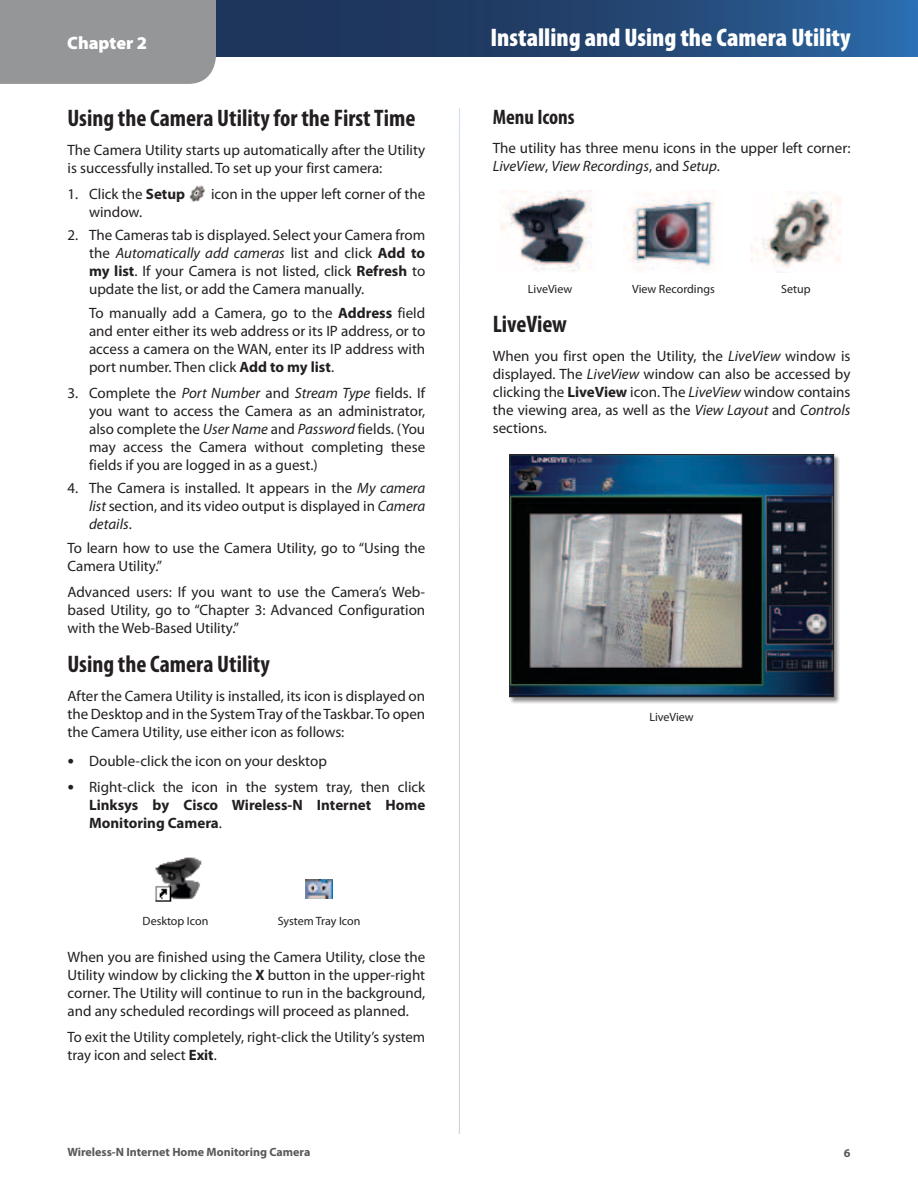
<style>
.page{position:relative;width:918px;height:1188px;background:#fff}
.page>*{position:absolute;margin:0;border:0;box-sizing:border-box;transform-origin:0 0}
.t1{font:900 condensed 25.5px "Myriad Pro";color:#fff}
.t2{font:700 condensed 24px "Myriad Pro";color:#231f20}
.t3{font:700 condensed 21px "Myriad Pro";color:#231f20}
.t4{font:900 18px "Myriad Pro";color:#fff}
.t5{font:15px/18px "Myriad Pro";color:#231f20;text-align:justify}
.t6{font:700 15px/18px "Myriad Pro";color:#231f20;text-align:justify}
.t7{font:12px "Myriad Pro";color:#231f20}
.t8{font:700 12px "Myriad Pro";color:#58595b}
.s1{font-weight:700}
.s2{font-style:italic}
.s3{font-family:"Helvetica Neue";font-weight:500;font-stretch:condensed;font-size:13.5px}
.s4{font-weight:400}
</style>
<div class="page">
<div style="left:0;top:0;width:216px;height:84px;background:#949698"></div>
<svg style="left:219px;top:3px;width:696px;height:51px;background:#224573"></svg>
<img style="left:189px;top:185px;width:16px;height:17px">
<img style="left:155px;top:857px;width:47px;height:45px">
<img style="left:306px;top:879px;width:27px;height:19px">
<img style="left:501px;top:191px;width:91px;height:81px">
<img style="left:630px;top:194px;width:84px;height:76px">
<img style="left:751px;top:191px;width:90px;height:81px">
<div style="left:509px;top:454px;width:332px;height:250px;background:#231f20;opacity:.5"></div>
<img style="left:511px;top:456px;width:321px;height:239px">
<div style="left:509px;top:454px;width:325px;height:243px;border:1px solid #231f20"></div>
<p class="t4" style="left:67px;top:32px;width:82px">Chapter 2</p>
<h1 class="t1" style="left:490px;top:21px;width:362px">Installing and Using the Camera Utility</h1>
<h2 class="t2" style="left:68px;top:103px;width:350px">Using the Camera Utility for the First Time</h2>
<p class="t5" style="left:68px;top:141px;width:359px">The Camera Utility starts up automatically after the Utility is successfully installed. To set up your first camera:</p>
<p class="t5" style="left:68px;top:185px;width:119px">1. Click the <span class="s1">Setup</span></p>
<p class="t5" style="left:211px;top:185px;width:216px">icon in the upper left corner of the</p>
<p class="t5" style="left:89px;top:203px;width:55px">window.</p>
<p class="t5" style="left:89px;top:227px;width:338px;text-indent:-22px">2. The Cameras tab is displayed. Select your Camera from the <span class="s2">Automatically add cameras</span> list and click <span class="s1">Add to my list</span>. If your Camera is not listed, click <span class="s1">Refresh</span> to update the list, or add the Camera manually.</p>
<p class="t5" style="left:89px;top:304px;width:338px">To manually add a Camera, go to the <span class="s1">Address</span> field and enter either its web address or its IP address, or to access a camera on the WAN, enter its IP address with port number. Then click <span class="s1">Add to my list</span>.</p>
<p class="t5" style="left:89px;top:384px;width:338px;text-indent:-22px">3. Complete the <span class="s2">Port Number</span> and <span class="s2">Stream Type</span> fields. If you want to access the Camera as an administrator, also complete the <span class="s2">User Name</span> and <span class="s2">Password</span> fields. (You may access the Camera without completing these fields if you are logged in as a guest.)</p>
<p class="t5" style="left:89px;top:479px;width:338px;text-indent:-22px">4. The Camera is installed. It appears in the <span class="s2">My camera list</span> section, and its video output is displayed in <span class="s2">Camera details</span>.</p>
<p class="t5" style="left:68px;top:539px;width:359px">To learn how to use the Camera Utility, go to “Using the<br>Camera Utility.”</p>
<p class="t5" style="left:68px;top:583px;width:359px">Advanced users: If you want to use the Camera’s Web&shy;based Utility, go to “Chapter 3: Advanced Configuration with the Web-Based Utility.”</p>
<h2 class="t2" style="left:68px;top:649px;width:204px">Using the Camera Utility</h2>
<p class="t5" style="left:68px;top:687px;width:359px">After the Camera Utility is installed, its icon is displayed on the Desktop and in the System Tray of the Taskbar. To open the Camera Utility, use either icon as follows:</p>
<p class="t5" style="left:68px;top:752px;width:261px"><span class="s3">•</span> Double-click the icon on your desktop</p>
<p class="t6" style="left:89px;top:778px;width:338px;text-indent:-22px"><span class="s3">•</span> <span class="s4">Right-click the icon in the system tray, then click </span>Linksys by Cisco Wireless-N Internet Home Monitoring Camera<span class="s4">.</span></p>
<p class="t7" style="left:143px;top:914px;width:67px">Desktop Icon</p>
<p class="t7" style="left:278px;top:914px;width:84px">System Tray Icon</p>
<p class="t5" style="left:68px;top:948px;width:359px">When you are finished using the Camera Utility, close the Utility window by clicking the <span class="s1">X</span> button in the upper-right corner. The Utility will continue to run in the background, and any scheduled recordings will proceed as planned.</p>
<p class="t5" style="left:68px;top:1028px;width:359px">To exit the Utility completely, right-click the Utility’s system tray icon and select <span class="s1">Exit</span>.</p>
<h3 class="t3" style="left:493px;top:104px;width:83px">Menu Icons</h3>
<p class="t5" style="left:493px;top:139px;width:359px">The utility has three menu icons in the upper left corner:<br><span class="s2">LiveView</span>, <span class="s2">View Recordings</span>, and <span class="s2">Setup</span>.</p>
<p class="t7" style="left:528px;top:282px;width:46px">LiveView</p>
<p class="t7" style="left:632px;top:282px;width:84px">View Recordings</p>
<p class="t7" style="left:781px;top:282px;width:31px">Setup</p>
<h2 class="t2" style="left:493px;top:309px;width:76px">LiveView</h2>
<p class="t5" style="left:493px;top:347px;width:359px">When you first open the Utility, the <span class="s2">LiveView</span> window is displayed. The <span class="s2">LiveView</span> window can also be accessed by clicking the <span class="s1">LiveView</span> icon. The <span class="s2">LiveView</span> window contains the viewing area, as well as the <span class="s2">View Layout</span> and <span class="s2">Controls </span>sections.</p>
<p class="t7" style="left:649px;top:710px;width:46px">LiveView</p>
<p class="t8" style="left:68px;top:1145px;width:244px">Wireless-N Internet Home Monitoring Camera</p>
<p class="t8" style="left:844px;top:1147px;width:8px">6</p>
</div>
